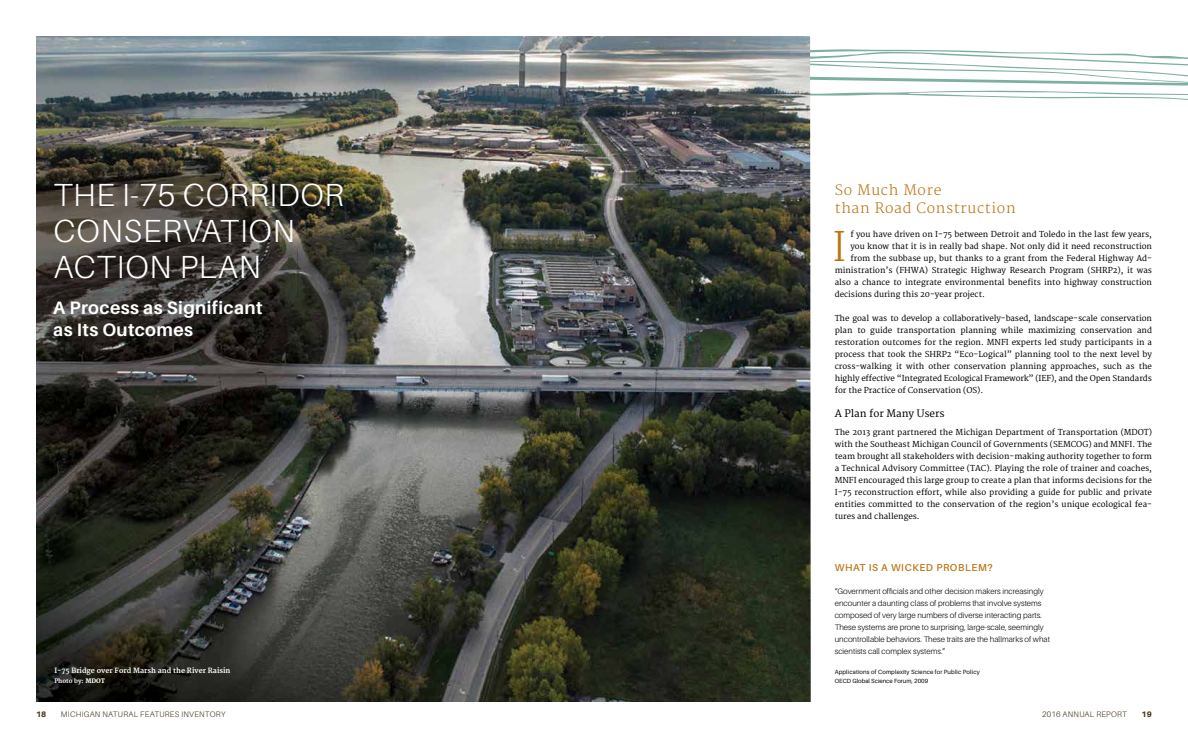
<style>
.page{position:relative;width:1188px;height:738px;background:#fff}
.page>*{position:absolute;margin:0;border:0;box-sizing:border-box;transform-origin:0 0}
.t1{font:300 39.6px "Merriweather";color:#bc7412}
.t2{font:300 32px/36px "Aileron";letter-spacing:.03em;color:#fff}
.t3{font:700 18px/22px "Aileron";letter-spacing:.02em;color:#fff}
.t4{font:300 14px/18px "Merriweather";letter-spacing:.05em;color:#bc7412}
.t5{font:600 10px "Aileron";letter-spacing:.06em;color:#bc7412}
.t6{font:10px "Merriweather";color:#000}
.t7{font:8px/12px "Merriweather";color:#000;text-align:justify}
.t8{font:300 8px/12px "Aileron";color:#000}
.t9{font:300 8px "Aileron";letter-spacing:.03em;color:#45341b}
.t10{font:800 8px "Aileron";color:#45341b}
.t11{font:700 7px "Merriweather";color:#fff}
.t12{font:6px/9px "Aileron";letter-spacing:.02em;color:#000}
.t13{font:700 6px "Merriweather";color:#fff}
.s1{font-weight:800}
</style>
<div class="page">
<svg style="left:811px;top:49px;width:377px;height:51px"></svg>
<img style="left:36px;top:36px;width:775px;height:666px">
<h2 class="t2" style="left:53px;top:178px;width:292px">THE I-75 CORRIDOR<br>CONSERVATION<br>ACTION PLAN</h2>
<h3 class="t3" style="left:53px;top:297px;width:211px">A Process as Significant as Its Outcomes</h3>
<p class="t11" style="left:54px;top:667px;width:178px">I-75 Bridge over Ford Marsh and the River Raisin</p>
<p class="t13" style="left:54px;top:678px;width:52px">Photo by: <span class="s1">MDOT</span></p>
<h3 class="t4" style="left:835px;top:181px;width:182px">So Much More<br>than Road Construction</h3>
<h1 class="t1" style="left:832px;top:224px;width:16px">I</h1>
<p class="t7" style="left:850px;top:228px;width:303px">f you have driven on I-75 between Detroit and Toledo in the last few years,</p>
<p class="t7" style="left:850px;top:240px;width:303px">you know that it is in really bad shape. Not only did it need reconstruction</p>
<p class="t7" style="left:850px;top:252px;width:303px">from the subbase up, but thanks to a grant from the Federal Highway Ad-</p>
<p class="t7" style="left:835px;top:264px;width:319px">ministration’s (FHWA) Strategic Highway Research Program (SHRP2), it was</p>
<p class="t7" style="left:835px;top:276px;width:319px">also a chance to integrate environmental benefits into highway construction</p>
<p class="t7" style="left:835px;top:288px;width:152px">decisions during this 20-year project.</p>
<p class="t7" style="left:835px;top:312px;width:319px">The goal was to develop a collaboratively-based, landscape-scale conservation plan to guide transportation planning while maximizing conservation and restoration outcomes for the region. MNFI experts led study participants in a process that took the SHRP2 “Eco-Logical” planning tool to the next level by cross-walking it with other conservation planning approaches, such as the highly effective “Integrated Ecological Framework” (IEF), and the Open Standards for the Practice of Conservation (OS).</p>
<p class="t6" style="left:835px;top:407px;width:111px">A Plan for Many Users</p>
<p class="t7" style="left:835px;top:426px;width:319px">The 2013 grant partnered the Michigan Department of Transportation (MDOT) with the Southeast Michigan Council of Governments (SEMCOG) and MNFI. The team brought all stakeholders with decision-making authority together to form a Technical Advisory Committee (TAC). Playing the role of trainer and coaches, MNFI encouraged this large group to create a plan that informs decisions for the I-75 reconstruction effort, while also providing a guide for public and private entities committed to the conservation of the region’s unique ecological fea&shy;tures and challenges.</p>
<p class="t5" style="left:835px;top:562px;width:159px">WHAT IS A WICKED PROBLEM?</p>
<p class="t8" style="left:835px;top:586px;width:217px">“Government officials and other decision makers increasingly encounter a daunting class of problems that involve systems composed of very large numbers of diverse interacting parts.<br>These systems are prone to surprising, large-scale, seemingly uncontrollable behaviors. These traits are the hallmarks of what scientists call complex systems.”</p>
<p class="t12" style="left:835px;top:668px;width:147px">Applications of Complexity Science for Public Policy<br>OECD Global Science Forum, 2009</p>
<p class="t10" style="left:36px;top:709px;width:12px">18</p>
<p class="t9" style="left:61px;top:710px;width:166px">MICHIGAN NATURAL FEATURES INVENTORY</p>
<p class="t9" style="left:1042px;top:710px;width:86px">2016 ANNUAL REPORT</p>
<p class="t10" style="left:1142px;top:709px;width:12px">19</p>
</div>
